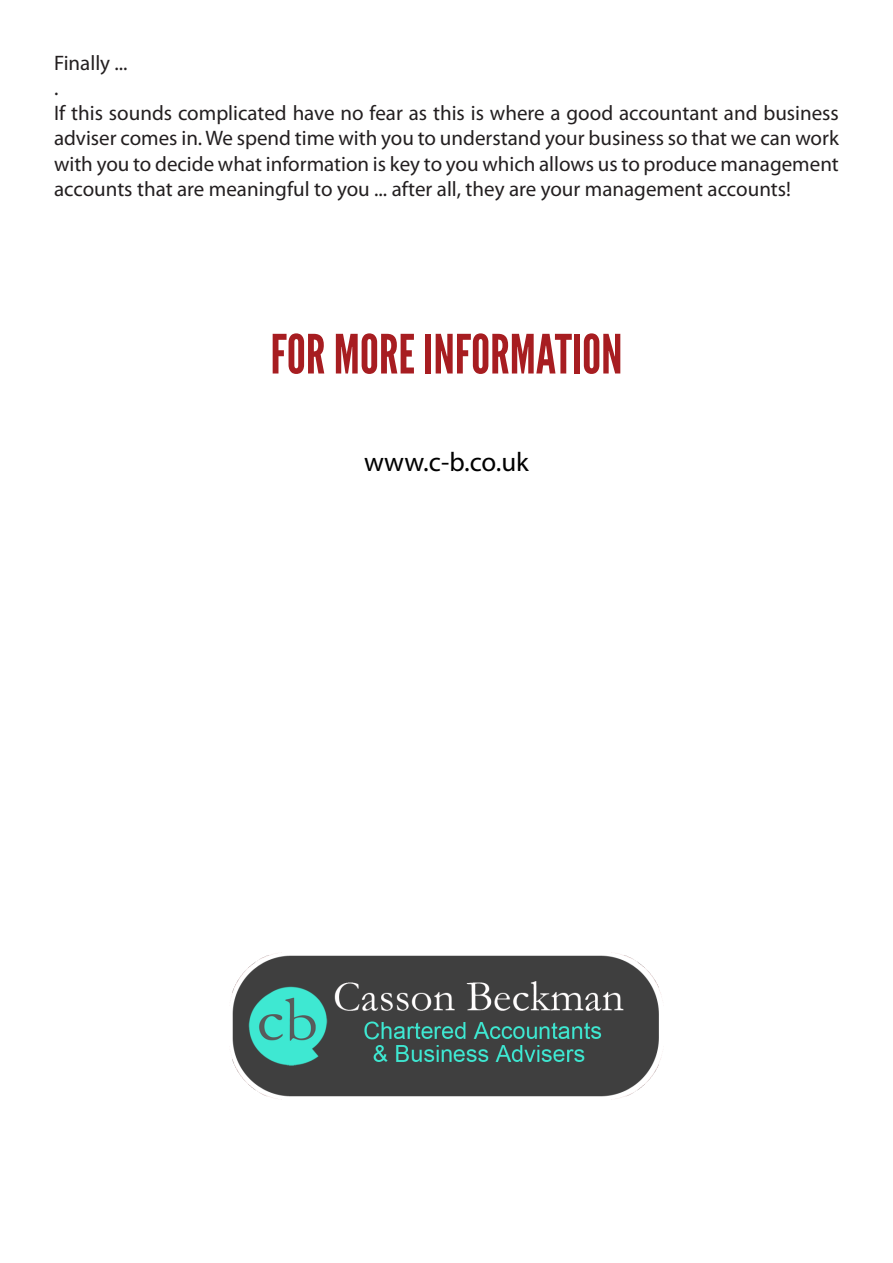
<style>
.page{position:relative;width:893px;height:1263px;background:#fff}
.page>*{position:absolute;margin:0;border:0;box-sizing:border-box;transform-origin:0 0}
.t1{font:54px "League Gothic";color:#a71d21}
.t2{font:27px "Myriad Pro";letter-spacing:.005em;color:#000}
.t3{font:21px/25.2px "Myriad Pro";color:#231f20;text-align:justify}
</style>
<div class="page">
<img style="left:232px;top:952px;width:429px;height:147px">
<p class="t3" style="left:54px;top:50px;width:75px">Finally ...</p>
<p class="t3" style="left:54px;top:75px;width:6px">.</p>
<p class="t3" style="left:54px;top:100px;width:786px">If this sounds complicated have no fear as this is where a good accountant and business adviser comes in. We spend time with you to understand your business so that we can work with you to decide what information is key to you which allows us to produce management accounts that are meaningful to you ... after all, they are your management accounts!</p>
<p class="t1" style="left:270px;top:322px;width:353px">FOR MORE INFORMATION</p>
<p class="t2" style="left:364px;top:445px;width:166px">www.c-b.co.uk</p>
</div>
